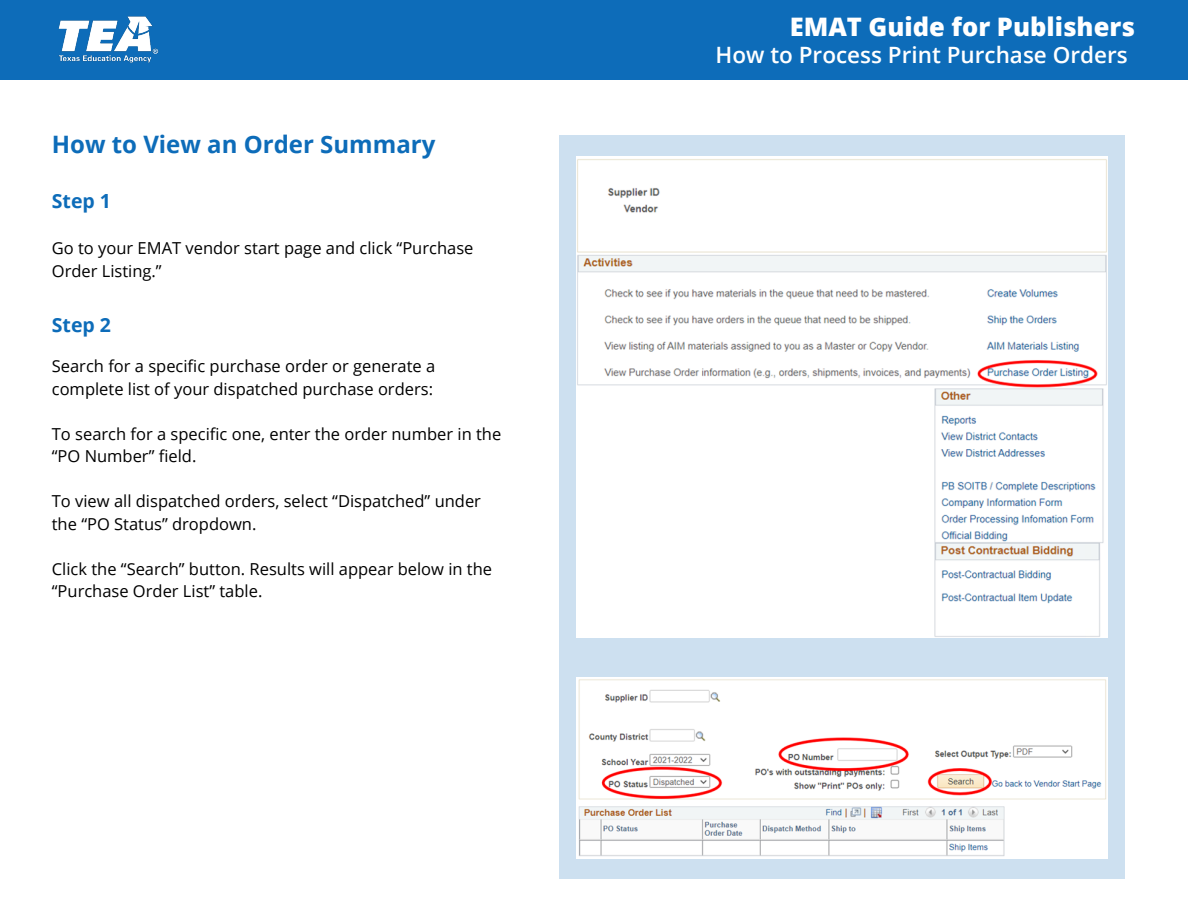
<style>
.page{position:relative;width:1188px;height:918px;background:#fff}
.page>*{position:absolute;margin:0;border:0;box-sizing:border-box;transform-origin:0 0}
.t1{font:800 25.5px "Open Sans";color:#fff}
.t2{font:700 24px "Open Sans";color:#0d6cb9}
.t3{font:600 22.5px "Open Sans";color:#fff}
.Step{font:700 19.5px "Open Sans";color:#0d6cb9}
.Body{font:16.5px/22.5px "Open Sans";color:#000}
</style>
<div class="page">
<div style="left:0;top:0;width:1188px;height:79px;background:#0d6cb9"></div>
<div style="left:559px;top:135px;width:566px;height:743px;background:#cde0f0"></div>
<img style="left:576px;top:156px;width:531px;height:481px">
<img style="left:576px;top:677px;width:531px;height:181px">
<img style="left:58px;top:16px;width:101px;height:47px">
<p class="t2" style="left:52px;top:128px;width:385px">How to View an Order Summary</p>
<h3 class="Step" style="left:52px;top:187px;width:61px">Step 1</h3>
<p class="Body" style="left:52px;top:237px;width:423px">Go to your EMAT vendor start page and click “Purchase<br>Order Listing.”</p>
<h3 class="Step" style="left:52px;top:311px;width:61px">Step 2</h3>
<p class="Body" style="left:52px;top:354px;width:385px">Search for a specific purchase order or generate a complete list of your dispatched purchase orders:</p>
<p class="Body" style="left:52px;top:422px;width:451px">To search for a specific one, enter the order number in the “PO Number” field.</p>
<p class="Body" style="left:52px;top:489px;width:431px">To view all dispatched orders, select “Dispatched” under the “PO Status” dropdown.</p>
<p class="Body" style="left:52px;top:557px;width:442px">Click the “Search” button. Results will appear below in the “Purchase Order List” table.</p>
<h1 class="t1" style="left:790px;top:7px;width:347px">EMAT Guide for Publishers</h1>
<h1 class="t3" style="left:716px;top:39px;width:414px">How to Process Print Purchase Orders</h1>
</div>
